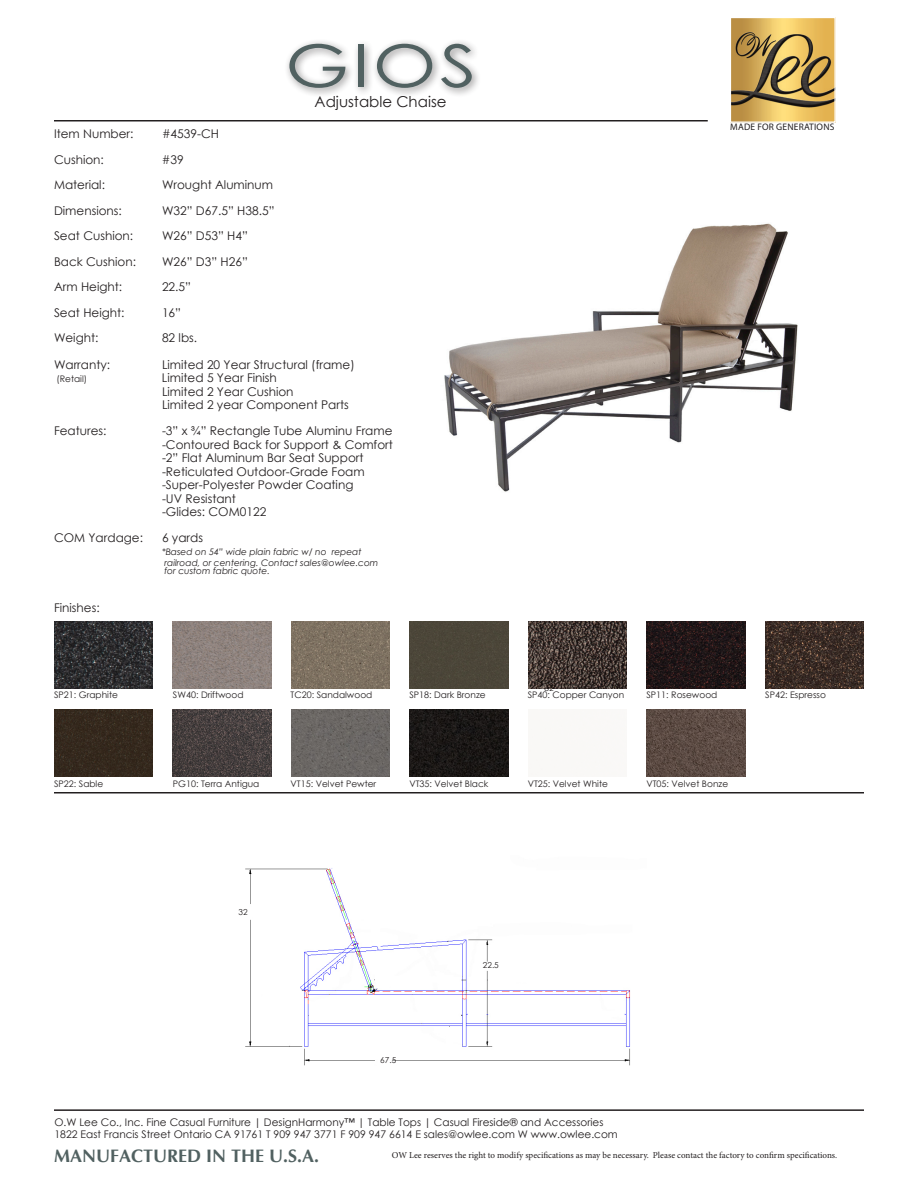
<style>
.page{position:relative;width:918px;height:1188px;background:#fff}
.page>*{position:absolute;margin:0;border:0;box-sizing:border-box;transform-origin:0 0}
.t1{font:58.5px "Century Gothic";color:#516161;scale:1.25 1}
.t2{font:700 18px "Optima";color:#516161}
.t3{font:15px "Century Gothic";color:#231f20}
.Bullet{font:12px/13.5px "Century Gothic";color:#231f20}
.t4{font:10.5px "Century Gothic";color:#231f20}
.t5{font:9.45px "Myriad Pro";letter-spacing:.02em;color:#231f20}
.t6{font:9px "Century Gothic";color:#231f20}
.t7{font:9px "Minion Pro";color:#231f20}
.t8{font:italic 9px/8.2px "Century Gothic";color:#231f20}
.Fractions{font:8.25px "Century Gothic";color:#231f20}
</style>
<div class="page">
<img style="left:444px;top:223px;width:354px;height:269px">
<img style="left:245px;top:868px;width:385px;height:198px">
<img style="left:732px;top:19px;width:102px;height:102px">
<div style="left:730px;top:17px;width:106px;height:106px;border:1px solid #fff"></div>
<hr style="left:54px;top:120px;width:654px;height:2px;background:#231f20">
<hr style="left:54px;top:1109px;width:810px;height:2px;background:#231f20">
<div style="left:284px;top:38px;width:197px;height:60px;background:#231f20;opacity:.5"></div>
<hr style="left:54px;top:792px;width:810px;height:2px;background:#231f20">
<img style="left:54px;top:622px;width:98px;height:67px">
<img style="left:173px;top:622px;width:98px;height:67px">
<img style="left:291px;top:622px;width:99px;height:67px">
<div style="left:410px;top:622px;width:98px;height:67px;background:#4b4639"></div>
<img style="left:528px;top:622px;width:99px;height:67px">
<img style="left:647px;top:622px;width:98px;height:67px">
<img style="left:766px;top:622px;width:98px;height:67px">
<img style="left:54px;top:709px;width:98px;height:67px">
<img style="left:173px;top:709px;width:98px;height:67px">
<img style="left:291px;top:709px;width:99px;height:67px">
<img style="left:410px;top:709px;width:98px;height:67px">
<img style="left:647px;top:709px;width:98px;height:67px">
<p class="t1" style="left:285px;top:25px;width:154px">GIOS</p>
<p class="t3" style="left:315px;top:92px;width:133px">Adjustable Chaise</p>
<p class="Bullet" style="left:54px;top:127px;width:81px">Item Number:</p>
<p class="Bullet" style="left:162px;top:127px;width:59px">#4539-CH</p>
<p class="Bullet" style="left:54px;top:153px;width:51px">Cushion:</p>
<p class="Bullet" style="left:162px;top:153px;width:23px">#39</p>
<p class="Bullet" style="left:54px;top:178px;width:53px">Material:</p>
<p class="Bullet" style="left:162px;top:178px;width:113px">Wrought Aluminum</p>
<p class="Bullet" style="left:54px;top:204px;width:69px">Dimensions:</p>
<p class="Bullet" style="left:162px;top:204px;width:114px">W32” D67.5” H38.5”</p>
<p class="Bullet" style="left:54px;top:229px;width:81px">Seat Cushion:</p>
<p class="Bullet" style="left:162px;top:229px;width:87px">W26” D53” H4”</p>
<p class="Bullet" style="left:54px;top:255px;width:84px">Back Cushion:</p>
<p class="Bullet" style="left:162px;top:255px;width:87px">W26” D3” H26”</p>
<p class="Bullet" style="left:54px;top:280px;width:70px">Arm Height:</p>
<p class="Bullet" style="left:162px;top:280px;width:31px">22.5”</p>
<p class="Bullet" style="left:54px;top:306px;width:72px">Seat Height:</p>
<p class="Bullet" style="left:162px;top:306px;width:21px">16”</p>
<p class="Bullet" style="left:54px;top:331px;width:46px">Weight:</p>
<p class="Bullet" style="left:162px;top:331px;width:37px">82 lbs.</p>
<p class="Bullet" style="left:54px;top:357px;width:58px">Warranty:</p>
<p class="Bullet" style="left:162px;top:357px;width:194px">Limited 20 Year Structural (frame)</p>
<p class="t6" style="left:56px;top:373px;width:32px">(Retail)</p>
<p class="Bullet" style="left:162px;top:371px;width:116px">Limited 5 Year Finish</p>
<p class="Bullet" style="left:162px;top:384px;width:133px">Limited 2 Year Cushion</p>
<p class="Bullet" style="left:162px;top:398px;width:188px">Limited 2 year Component Parts</p>
<p class="Bullet" style="left:54px;top:424px;width:54px">Features:</p>
<p class="Bullet" style="left:162px;top:424px;width:232px">-3” x ¾” Rectangle Tube Aluminu Frame -Contoured Back for Support &amp; Comfort</p>
<p class="Bullet" style="left:162px;top:451px;width:203px">-2” Flat Aluminum Bar Seat Support</p>
<p class="Bullet" style="left:162px;top:465px;width:204px">-Reticulated Outdoor-Grade Foam</p>
<p class="Bullet" style="left:162px;top:478px;width:193px">-Super-Polyester Powder Coating</p>
<p class="Bullet" style="left:162px;top:492px;width:76px">-UV Resistant</p>
<p class="Bullet" style="left:162px;top:505px;width:106px">-Glides: COM0122</p>
<p class="Bullet" style="left:54px;top:531px;width:91px">COM Yardage:</p>
<p class="Bullet" style="left:162px;top:531px;width:43px">6 yards</p>
<p class="t8" style="left:162px;top:547px;width:201px">*Based on 54” wide plain fabric w/ no repeat</p>
<p class="t8" style="left:164px;top:558px;width:215px">railroad, or centering. Contact sales@owlee.com for custom fabric quote.</p>
<p class="Bullet" style="left:54px;top:601px;width:47px">Finishes:</p>
<p class="t5" style="left:730px;top:121px;width:106px">MADE FOR GENERATIONS</p>
<p class="t6" style="left:54px;top:689px;width:65px">SP21: Graphite</p>
<p class="Fractions" style="left:545px;top:683px;width:11px">82</p>
<p class="t6" style="left:173px;top:689px;width:72px">SW40: Driftwood</p>
<p class="t6" style="left:291px;top:689px;width:83px">TC20: Sandalwood</p>
<p class="t6" style="left:409px;top:689px;width:78px">SP18: Dark Bronze</p>
<p class="t6" style="left:528px;top:689px;width:98px">SP40: Copper Canyon</p>
<p class="t6" style="left:647px;top:689px;width:72px">SP11: Rosewood</p>
<p class="t6" style="left:765px;top:689px;width:62px">SP42: Espresso</p>
<p class="t6" style="left:54px;top:777px;width:51px">SP22: Sable</p>
<p class="t6" style="left:173px;top:777px;width:88px">PG10: Terra Antigua</p>
<p class="t6" style="left:291px;top:777px;width:87px">VT15: Velvet Pewter</p>
<p class="t6" style="left:409px;top:777px;width:80px">VT35: Velvet Black</p>
<p class="t6" style="left:528px;top:777px;width:82px">VT25: Velvet White</p>
<p class="t6" style="left:647px;top:777px;width:83px">VT05: Velvet Bonze</p>
<p class="Fractions" style="left:239px;top:906px;width:11px">32</p>
<p class="Fractions" style="left:380px;top:1054px;width:17px">67.5</p>
<p class="Fractions" style="left:483px;top:960px;width:17px">22.5</p>
<p class="t4" style="left:54px;top:1115px;width:551px">O.W Lee Co., Inc. Fine Casual Furniture | DesignHarmony™ | Table Tops | Casual Fireside® and Accessories</p>
<p class="t4" style="left:54px;top:1127px;width:565px">1822 East Francis Street Ontario CA 91761 T 909 947 3771 F 909 947 6614 E sales@owlee.com W www.owlee.com</p>
<p class="t7" style="left:392px;top:1149px;width:447px">OW Lee reserves the right to modify specifications as may be necessary. Please contact the factory to confirm specifications.</p>
<p class="t2" style="left:54px;top:1146px;width:267px">MANUFACTURED IN THE U.S.A.</p>
</div>
